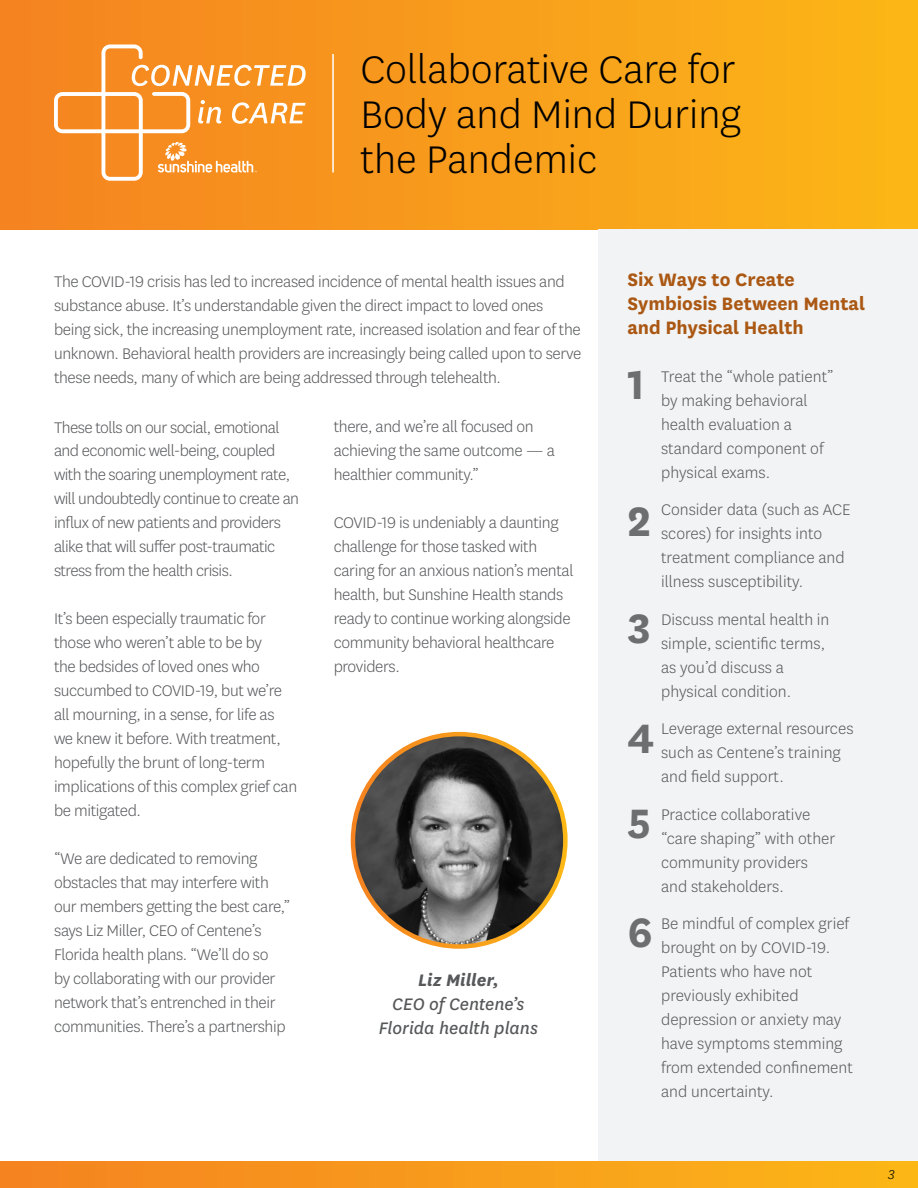
<style>
.page{position:relative;width:918px;height:1188px;background:#fff}
.page>*{position:absolute;margin:0;border:0;box-sizing:border-box;transform-origin:0 0}
.t1{font:700 48px "Centene Sans";color:#6d6e70}
.t2{font:300 45px/45px "Centene Sans";color:#000}
.t3{font:700 21px/24px "Centene Sans";color:#aa5813}
.t4{font:italic 19.5px/24px "Centene Sans";color:#57585a;text-align:center}
.t5{font:300 18px/24px "Centene Sans";letter-spacing:-.02em;color:#57585a}
.t6{font:300 18px/24px "Centene Sans";color:#57585a}
.t7{font:italic 300 15px "Centene Sans";color:#000}
.s1{font-weight:700}
</style>
<div class="page">
<div style="left:0;top:1161px;width:918px;height:27px;background:linear-gradient(to right,#f48221,#fbb617)"></div>
<div style="left:0;top:0;width:918px;height:230px;background:linear-gradient(to right,#f48221,#fbb617)"></div>
<hr style="left:332px;top:54px;width:2px;height:119px;background:#fff">
<svg style="left:54px;top:44px;width:252px;height:137px;background:#f79c3e"></svg>
<img style="left:353px;top:735px;width:212px;height:212px">
<div style="left:599px;top:230px;width:319px;height:931px;background:#f2f3f4"></div>
<h2 class="t2" style="left:360px;top:45px;width:382px">Collaborative Care for<br>Body and Mind During the Pandemic</h2>
<p class="t5" style="left:54px;top:269px;width:529px">The COVID-19 crisis has led to increased incidence of mental health issues and substance abuse. It’s understandable given the direct impact to loved ones being sick, the increasing unemployment rate, increased isolation and fear of the unknown. Behavioral health providers are increasingly being called upon to serve these needs, many of which are being addressed through telehealth.</p>
<h3 class="t3" style="left:627px;top:266px;width:239px">Six Ways to Create<br>Symbiosis Between Mental and Physical Health</h3>
<p class="t6" style="left:661px;top:364px;width:174px">Treat the “whole patient” by making behavioral health evaluation a standard component of physical exams.</p>
<p class="t6" style="left:661px;top:497px;width:191px">Consider data (such as ACE scores) for insights into treatment compliance and illness susceptibility.</p>
<p class="t6" style="left:661px;top:607px;width:170px">Discuss mental health in simple, scientific terms, as you’d discuss a physical condition.</p>
<p class="t6" style="left:661px;top:716px;width:194px">Leverage external resources such as Centene’s training and field support.</p>
<p class="t6" style="left:661px;top:802px;width:176px">Practice collaborative “care shaping” with other community providers and stakeholders.</p>
<p class="t6" style="left:661px;top:911px;width:193px">Be mindful of complex grief brought on by COVID-19.<br>Patients who have not previously exhibited depression or anxiety may have symptoms stemming from extended confinement and uncertainty.</p>
<p class="t1" style="left:627px;top:350px;width:19px">1</p>
<p class="t5" style="left:334px;top:414px;width:223px">there, and we’re all focused on achieving the same outcome — a healthier community.”</p>
<p class="t5" style="left:334px;top:510px;width:241px">COVID-19 is undeniably a daunting challenge for those tasked with caring for an anxious nation’s mental health, but Sunshine Health stands ready to continue working alongside community behavioral healthcare providers.</p>
<p class="t5" style="left:54px;top:414px;width:247px">These tolls on our social, emotional and economic well-being, coupled with the soaring unemployment rate, will undoubtedly continue to create an influx of new patients and providers alike that will suffer post-traumatic stress from the health crisis.</p>
<p class="t5" style="left:54px;top:606px;width:245px">It’s been especially traumatic for those who weren’t able to be by<br>the bedsides of loved ones who succumbed to COVID-19, but we’re all mourning, in a sense, for life as we knew it before. With treatment, hopefully the brunt of long-term implications of this complex grief can be mitigated.</p>
<p class="t5" style="left:54px;top:846px;width:238px">“We are dedicated to removing obstacles that may interfere with our members getting the best care,” says Liz Miller, CEO of Centene’s Florida health plans. “We’ll do so<br>by collaborating with our provider network that’s entrenched in their communities. There’s a partnership</p>
<p class="t1" style="left:627px;top:487px;width:25px">2</p>
<p class="t1" style="left:627px;top:594px;width:25px">3</p>
<p class="t1" style="left:627px;top:705px;width:29px">4</p>
<p class="t1" style="left:627px;top:789px;width:25px">5</p>
<p class="t1" style="left:627px;top:898px;width:27px">6</p>
<p class="t4" style="left:379px;top:967px;width:161px"><span class="s1">Liz Miller,<br></span>CEO of Centene’s<br>Florida health plans</p>
<p class="t7" style="left:888px;top:1165px;width:8px">3</p>
</div>
